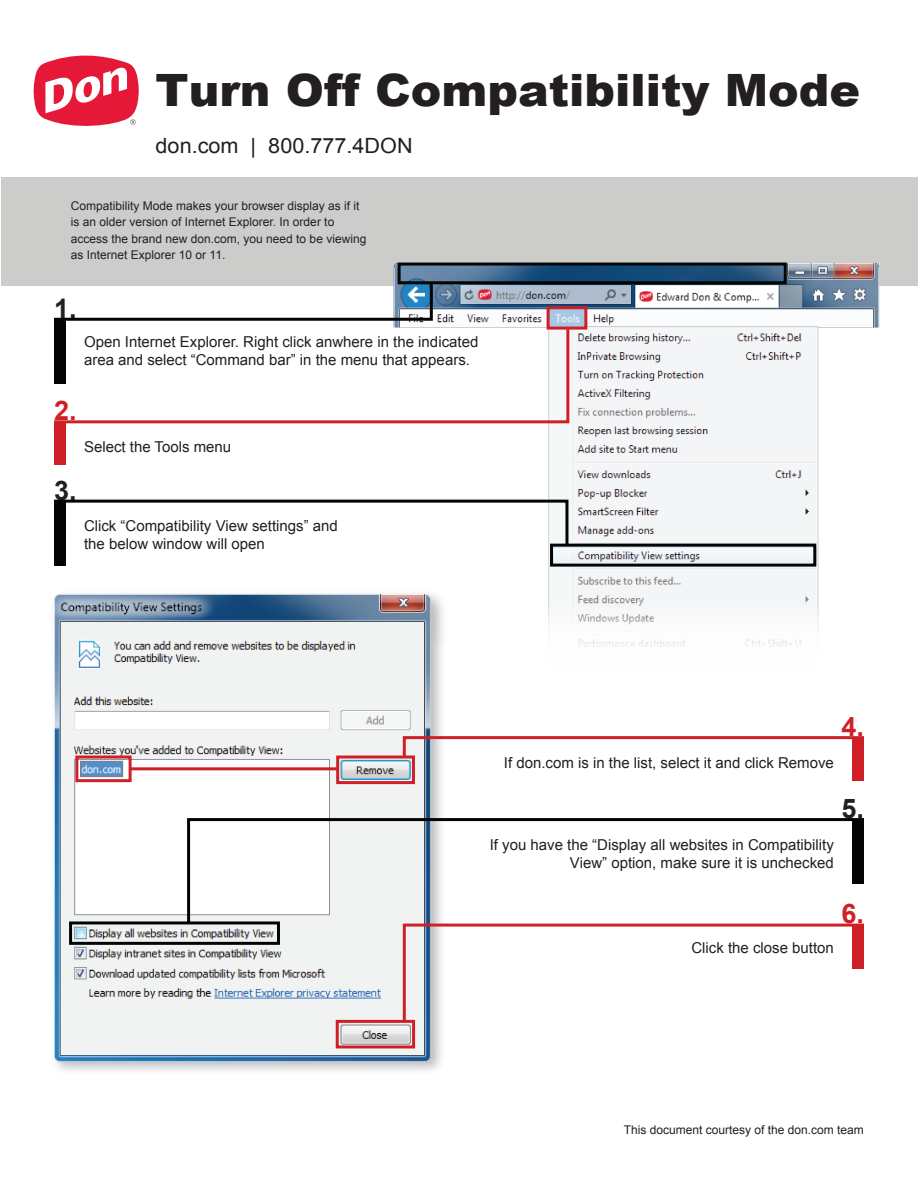
<style>
.page{position:relative;width:918px;height:1188px;background:#fff}
.page>*{position:absolute;margin:0;border:0;box-sizing:border-box;transform-origin:0 0}
.t1{font:900 44.55px "Arial";color:#231f20}
.t2{font:700 27px "Arial";color:#231f20}
.t3{font:700 27px "Arial";color:#cf2027}
.t4{font:21px "Arial";color:#231f20}
.t5{font:15px/18px "Arial";color:#231f20}
.t6{font:12px/16.5px "Arial";color:#231f20}
</style>
<div class="page">
<svg style="left:34px;top:55px;width:105px;height:71px"></svg>
<div style="left:1px;top:177px;width:917px;height:109px;background:#cccccb"></div>
<img style="left:393px;top:262px;width:486px;height:66px">
<svg style="left:549px;top:326px;width:269px;height:272px;fill:#f4f5f6"></svg>
<svg style="left:551px;top:310px;width:32px;height:16px"></svg>
<div style="left:54px;top:319px;width:12px;height:65px;background:#040503"></div>
<div style="left:398px;top:263px;width:389px;height:21px;border:3px solid #040503"></div>
<svg style="left:54px;top:280px;width:380px;height:42px"></svg>
<div style="left:54px;top:422px;width:12px;height:43px;background:#cf2027"></div>
<div style="left:547px;top:306px;width:40px;height:24px;border:3px solid #cf2027"></div>
<svg style="left:54px;top:326px;width:517px;height:99px"></svg>
<div style="left:54px;top:501px;width:12px;height:65px;background:#040503"></div>
<div style="left:550px;top:544px;width:266px;height:23px;border:3px solid #040503"></div>
<svg style="left:54px;top:498px;width:516px;height:50px"></svg>
<img style="left:54px;top:593px;width:377px;height:469px">
<div style="left:852px;top:738px;width:12px;height:43px;background:#cf2027"></div>
<div style="left:75px;top:756px;width:57px;height:26px;border:3px solid #cf2027"></div>
<hr style="left:130px;top:767px;width:208px;height:3px;background:#cf2027">
<div style="left:336px;top:756px;width:79px;height:28px;border:3px solid #cf2027"></div>
<svg style="left:401px;top:735px;width:463px;height:25px"></svg>
<div style="left:69px;top:921px;width:211px;height:24px;border:3px solid #040503"></div>
<svg style="left:186px;top:817px;width:678px;height:109px"></svg>
<div style="left:336px;top:1020px;width:79px;height:28px;border:3px solid #cf2027"></div>
<svg style="left:401px;top:922px;width:463px;height:102px"></svg>
<h1 class="t1" style="left:156px;top:58px;width:706px">Turn Off Compatibility Mode</h1>
<h3 class="t4" style="left:156px;top:132px;width:259px">don.com | 800.777.4DON</h3>
<p class="t6" style="left:71px;top:197px;width:297px">Compatibility Mode makes your browser display as if it is an older version of Internet Explorer. In order to access the brand new don.com, you need to be viewing as Internet Explorer 10 or 11.</p>
<h2 class="t2" style="left:54px;top:290px;width:24px">1.</h2>
<p class="t5" style="left:84px;top:333px;width:396px">Open Internet Explorer. Right click anwhere in the indicated area and select “Command bar” in the menu that appears.</p>
<h2 class="t3" style="left:54px;top:393px;width:24px">2.</h2>
<p class="t5" style="left:84px;top:438px;width:149px">Select the Tools menu</p>
<h2 class="t2" style="left:54px;top:472px;width:24px">3.</h2>
<p class="t5" style="left:84px;top:517px;width:255px">Click “Compatibility View settings” and the below window will open</p>
<p class="t5" style="left:504px;top:754px;width:332px">If don.com is in the list, select it and click Remove</p>
<h2 class="t3" style="left:841px;top:709px;width:24px">4.</h2>
<p class="t5" style="left:490px;top:835px;width:346px;text-align:right">If you have the “Display all websites in Compatibility<br>View” option, make sure it is unchecked</p>
<h2 class="t2" style="left:841px;top:791px;width:24px">5.</h2>
<p class="t5" style="left:691px;top:939px;width:144px">Click the close button</p>
<h2 class="t3" style="left:841px;top:896px;width:24px">6.</h2>
<p class="t6" style="left:624px;top:1122px;width:242px">This document courtesy of the don.com team</p>
</div>
